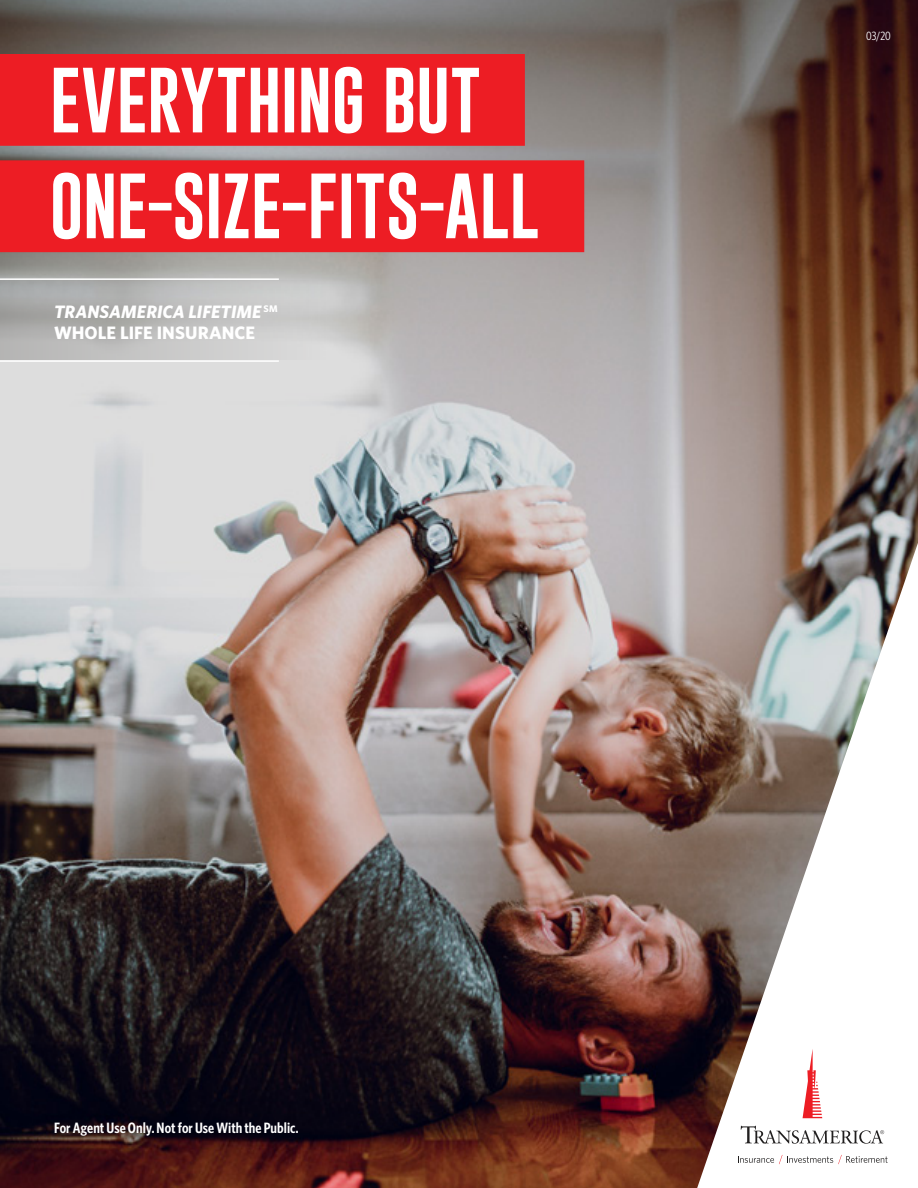
<style>
.page{position:relative;width:918px;height:1188px;background:#fff}
.page>*{position:absolute;margin:0;border:0;box-sizing:border-box;transform-origin:0 0}
.t1{font:italic 700 18px/21px "Whitney";letter-spacing:.005em;color:#fff}
.t2{font:600 15px "Whitney Condensed";letter-spacing:.005em;color:#fff}
.t3{font:12px "Whitney Condensed";color:#fff}
.s1{font-style:normal}
</style>
<div class="page">
<img style="left:0;top:0;width:918px;height:1188px">
<svg style="left:697px;top:543px;width:221px;height:645px"></svg>
<svg style="left:741px;top:1126px;width:143px;height:18px"></svg>
<svg style="left:803px;top:1049px;width:19px;height:69px"></svg>
<svg style="left:738px;top:1155px;width:150px;height:9px"></svg>
<svg style="left:0;top:54px;width:525px;height:92px;fill:#ed1d24"></svg>
<svg style="left:0;top:280px;width:327px;height:80px;background:#bcbcbc"></svg>
<svg style="left:0;top:160px;width:584px;height:92px;fill:#ed1d24"></svg>
<hr style="left:0;top:278px;width:279px;height:2px;background:#fff">
<hr style="left:0;top:360px;width:279px;height:2px;background:#fff">
<p class="t1" style="left:54px;top:301px;width:225px">TRANSAMERICA LIFETIME <sup>SM<br></sup><span class="s1">WHOLE LIFE INSURANCE</span></p>
<p class="t2" style="left:54px;top:1118px;width:246px">For Agent Use Only. Not for Use With the Public.</p>
<p class="t3" style="left:866px;top:28px;width:26px">03/20</p>
</div>
